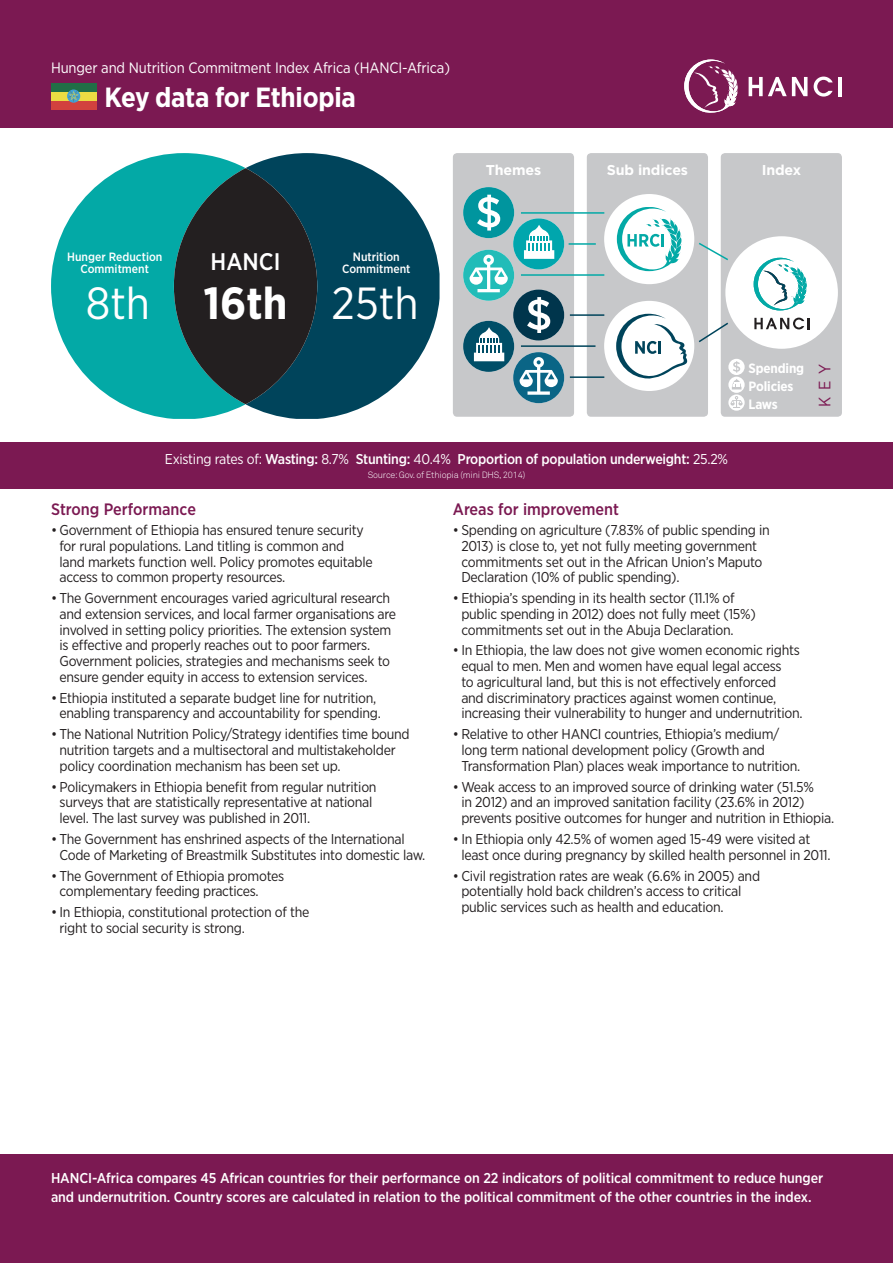
<style>
.page{position:relative;width:893px;height:1263px;background:#fff}
.page>*{position:absolute;margin:0;border:0;box-sizing:border-box;transform-origin:0 0}
.t1{font:45px "Gotham Narrow";color:#fff}
.t2{font:700 45px "Gotham Narrow";color:#fff}
.t3{font:700 27.75px "Gotham Narrow";letter-spacing:-.01em;color:#fff}
.t4{font:500 24px "Gotham Narrow";color:#fff}
.Heading{font:500 16.5px "Gotham Narrow";color:#7b1952}
.t5{font:16.5px "Gotham Narrow";color:#7b1952}
.t6{font:15px "Gotham Narrow";letter-spacing:-.01em;color:#fff}
.t7{font:14.25px/15.8px "Gotham Narrow";letter-spacing:-.02em;color:#231f20}
.t8{font:500 14.25px/18.8px "Gotham Narrow";letter-spacing:-.005em;color:#fff}
.t9{font:700 14.25px "Gotham";letter-spacing:-.01em;color:#fff}
.t10{font:700 13.5px "Gotham Narrow";letter-spacing:-.01em;color:#fff}
.t11{font:500 12px/12px "Gotham Narrow";color:#fff;text-align:center}
.t12{font:300 9px "Akkurat";letter-spacing:-.02em;color:#fff}
.s1{font-weight:400}
</style>
<div class="page">
<div style="left:721px;top:153px;width:121px;height:264px;background:#c7c8ca;border-radius:4px"></div>
<div style="left:587px;top:153px;width:121px;height:264px;background:#c7c8ca;border-radius:4px"></div>
<div style="left:453px;top:153px;width:121px;height:264px;background:#c7c8ca;border-radius:4px"></div>
<div style="left:725px;top:236px;width:113px;height:113px;background:#fff;border-radius:50%"></div>
<svg style="left:754px;top:318px;width:56px;height:11px"></svg>
<svg style="left:754px;top:258px;width:53px;height:52px"></svg>
<svg style="left:463px;top:187px;width:101px;height:216px"></svg>
<svg style="left:698px;top:321px;width:30px;height:23px"></svg>
<svg style="left:699px;top:241px;width:29px;height:21px"></svg>
<div style="left:604px;top:301px;width:90px;height:90px;background:#fff;border-radius:50%"></div>
<svg style="left:616px;top:314px;width:71px;height:65px"></svg>
<div style="left:604px;top:194px;width:90px;height:90px;background:#fff;border-radius:50%"></div>
<svg style="left:617px;top:207px;width:65px;height:64px"></svg>
<hr style="left:569px;top:243px;width:27px;height:2px;background:#03a9a6">
<hr style="left:570px;top:376px;width:34px;height:2px;background:#00445b">
<hr style="left:570px;top:314px;width:34px;height:2px;background:#00445b">
<hr style="left:521px;top:345px;width:74px;height:2px;background:#00445b">
<hr style="left:521px;top:274px;width:83px;height:2px;background:#03a9a6">
<hr style="left:521px;top:212px;width:83px;height:2px;background:#03a9a6">
<svg style="left:728px;top:359px;width:17px;height:52px"></svg>
<div style="left:0;top:1154px;width:893px;height:109px;background:#7b1952"></div>
<div style="left:0;top:442px;width:893px;height:47px;background:#7b1952"></div>
<div style="left:0;top:0;width:893px;height:128px;background:#7b1952"></div>
<svg style="left:51px;top:153px;width:195px;height:266px;fill:#03a9a6"></svg>
<svg style="left:246px;top:153px;width:194px;height:266px;fill:#00445b"></svg>
<svg style="left:174px;top:168px;width:143px;height:236px;background:#1a383c"></svg>
<svg style="left:814px;top:77px;width:19px;height:20px"></svg>
<hr style="left:838px;top:77px;width:4px;height:19px;background:#fff">
<svg style="left:749px;top:77px;width:58px;height:19px"></svg>
<svg style="left:684px;top:60px;width:54px;height:53px"></svg>
<div style="left:51px;top:83px;width:45px;height:26px;background:#d2413e"></div>
<div style="left:51px;top:83px;width:45px;height:17px;background:#ebdc43"></div>
<div style="left:51px;top:83px;width:45px;height:9px;background:#216e46"></div>
<svg style="left:67px;top:90px;width:13px;height:13px"></svg>
<svg style="left:69px;top:91px;width:10px;height:10px"></svg>
<p class="t6" style="left:51px;top:58px;width:400px">Hunger and Nutrition Commitment Index Africa (HANCI-Africa)</p>
<p class="t3" style="left:104px;top:79px;width:253px">Key data for Ethiopia</p>
<p class="t9" style="left:486px;top:162px;width:57px">Themes</p>
<p class="t9" style="left:607px;top:162px;width:83px">Sub indices</p>
<p class="t9" style="left:762px;top:162px;width:41px">Index</p>
<p class="t11" style="left:67px;top:250px;width:97px">Hunger Reduction<br>Commitment</p>
<p class="t4" style="left:211px;top:246px;width:71px">HANCI</p>
<p class="t11" style="left:342px;top:250px;width:70px">Nutrition<br>Commitment</p>
<p class="t1" style="left:86px;top:275px;width:66px">8th</p>
<p class="t2" style="left:204px;top:274px;width:86px">16th</p>
<p class="t1" style="left:332px;top:275px;width:88px">25th</p>
<p class="t8" style="left:165px;top:450px;width:565px"><span class="s1">Existing rates of:</span> Wasting: <span class="s1">8.7%</span> Stunting: <span class="s1">40.4%</span> Proportion of population underweight: <span class="s1">25.2%</span></p>
<p class="t12" style="left:368px;top:469px;width:159px">Source: Gov. of Ethiopia (mini DHS, 2014)</p>
<p class="t10" style="left:748px;top:359px;width:57px">Spending</p>
<p class="t10" style="left:748px;top:377px;width:47px">Policies</p>
<p class="t10" style="left:748px;top:395px;width:31px">Laws</p>
<p class="t5" style="left:814px;top:406px;width:44px;rotate:-90deg">KEY</p>
<p class="Heading" style="left:51px;top:499px;width:146px">Strong Performance</p>
<p class="t7" style="left:60px;top:522px;width:315px;text-indent:-9px">• Government of Ethiopia has ensured tenure security for rural populations. Land titling is common and land markets function well. Policy promotes equitable access to common property resources.</p>
<p class="t7" style="left:60px;top:590px;width:338px;text-indent:-9px">• The Government encourages varied agricultural research and extension services, and local farmer organisations are involved in setting policy priorities. The extension system is effective and properly reaches out to poor farmers.<br>Government policies, strategies and mechanisms seek to ensure gender equity in access to extension services.</p>
<p class="t7" style="left:51px;top:689px;width:331px;text-align:center">• Ethiopia instituted a separate budget line for nutrition, enabling transparency and accountability for spending.</p>
<p class="t7" style="left:60px;top:726px;width:352px;text-indent:-9px">• The National Nutrition Policy/Strategy identifies time bound nutrition targets and a multisectoral and multistakeholder policy coordination mechanism has been set up.</p>
<p class="t7" style="left:60px;top:778px;width:319px;text-indent:-9px">• Policymakers in Ethiopia benefit from regular nutrition surveys that are statistically representative at national level. The last survey was published in 2011.</p>
<p class="t7" style="left:60px;top:831px;width:367px;text-indent:-9px">• The Government has enshrined aspects of the International<br>Code of Marketing of Breastmilk Substitutes into domestic law.</p>
<p class="t7" style="left:60px;top:867px;width:226px;text-indent:-9px">• The Government of Ethiopia promotes complementary feeding practices.</p>
<p class="t7" style="left:60px;top:904px;width:251px;text-indent:-9px">• In Ethiopia, constitutional protection of the right to social security is strong.</p>
<p class="Heading" style="left:453px;top:499px;width:168px">Areas for improvement</p>
<p class="t7" style="left:461px;top:522px;width:310px;text-indent:-9px">• Spending on agriculture (7.83% of public spending in 2013) is close to, yet not fully meeting government commitments set out in the African Union’s Maputo Declaration (10% of public spending).</p>
<p class="t7" style="left:461px;top:590px;width:296px;text-indent:-9px">• Ethiopia’s spending in its health sector (11.1% of public spending in 2012) does not fully meet (15%) commitments set out in the Abuja Declaration.</p>
<p class="t7" style="left:461px;top:642px;width:343px;text-indent:-9px">• In Ethiopia, the law does not give women economic rights equal to men. Men and women have equal legal access<br>to agricultural land, but this is not effectively enforced<br>and discriminatory practices against women continue, increasing their vulnerability to hunger and undernutrition.</p>
<p class="t7" style="left:461px;top:726px;width:340px;text-indent:-9px">• Relative to other HANCI countries, Ethiopia’s medium/ long term national development policy (Growth and<br>Transformation Plan) places weak importance to nutrition.</p>
<p class="t7" style="left:461px;top:778px;width:374px;text-indent:-9px">• Weak access to an improved source of drinking water (51.5%<br>in 2012) and an improved sanitation facility (23.6% in 2012) prevents positive outcomes for hunger and nutrition in Ethiopia.</p>
<p class="t7" style="left:461px;top:831px;width:371px;text-indent:-9px">• In Ethiopia only 42.5% of women aged 15-49 were visited at least once during pregnancy by skilled health personnel in 2011.</p>
<p class="t7" style="left:461px;top:867px;width:300px;text-indent:-9px">• Civil registration rates are weak (6.6% in 2005) and potentially hold back children’s access to critical public services such as health and education.</p>
<p class="t8" style="left:51px;top:1168px;width:774px">HANCI-Africa compares 45 African countries for their performance on 22 indicators of political commitment to reduce hunger and undernutrition. Country scores are calculated in relation to the political commitment of the other countries in the index.</p>
</div>
